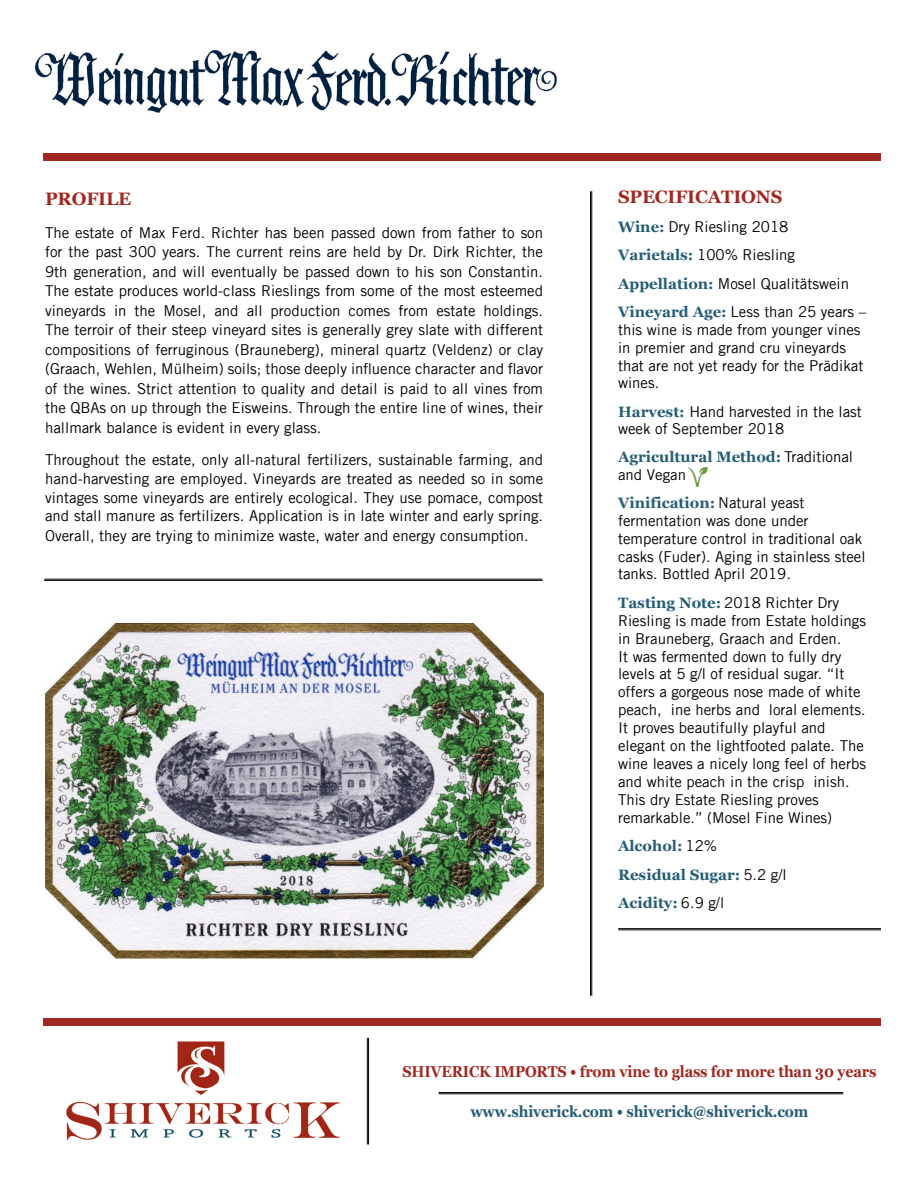
<style>
.page{position:relative;width:918px;height:1188px;background:#fff}
.page>*{position:absolute;margin:0;border:0;box-sizing:border-box;transform-origin:0 0}
.t1{font:700 18px "Georgia";letter-spacing:-.01em;color:#a12821}
.t2{font:700 15.75px "Georgia";letter-spacing:-.01em;color:#a12821;scale:.91 1}
.t3{font:700 15.75px "Georgia";letter-spacing:-.01em;color:#255d75;scale:.91 1}
.t4{font:15px/17.9px "Trade Gothic LT";color:#000}
.t5{font:700 15px/28.5px "Georgia";color:#255d75}
.t6{font:15px "Trade Gothic LT Std";color:#000}
.s1{font-family:"Georgia";font-weight:700;color:#255d75}
.s2{font-family:"Trade Gothic LT";font-weight:400;color:#000}
</style>
<div class="page">
<img style="left:35px;top:50px;width:522px;height:63px">
<img style="left:45px;top:624px;width:498px;height:335px">
<hr style="left:618px;top:928px;width:263px;height:1px;background:#000">
<hr style="left:618px;top:930px;width:263px;height:1px;background:#000">
<hr style="left:439px;top:1092px;width:404px;height:1px;background:#000">
<hr style="left:439px;top:1094px;width:404px;height:1px;background:#000">
<div style="left:44px;top:153px;width:837px;height:7px;background:#a12821"></div>
<hr style="left:44px;top:579px;width:498px;height:1px;background:#000">
<hr style="left:44px;top:580px;width:498px;height:1px;background:#000">
<div style="left:44px;top:1018px;width:837px;height:7px;background:#a12821"></div>
<img style="left:66px;top:1041px;width:274px;height:99px">
<hr style="left:590px;top:191px;width:1px;height:805px;background:#000">
<hr style="left:592px;top:191px;width:1px;height:805px;background:#000">
<hr style="left:367px;top:1038px;width:1px;height:106px;background:#000">
<hr style="left:368px;top:1038px;width:1px;height:106px;background:#000">
<img style="left:688px;top:468px;width:19px;height:19px">
<p class="t1" style="left:45px;top:185px;width:88px">PROFILE</p>
<p class="t4" style="left:45px;top:223px;width:500px;line-height:19.5px;text-align:justify">The estate of Max Ferd. Richter has been passed down from father to son for the past 300 years. The current reins are held by Dr. Dirk Richter, the 9th generation, and will eventually be passed down to his son Constantin.<br>The estate produces world-class Rieslings from some of the most esteemed vineyards in the Mosel, and all production comes from estate holdings.<br>The terroir of their steep vineyard sites is generally grey slate with different compositions of ferruginous (Brauneberg), mineral quartz (Veldenz) or clay (Graach, Wehlen, Mülheim) soils; those deeply influence character and flavor of the wines. Strict attention to quality and detail is paid to all vines from the QBAs on up through the Eisweins. Through the entire line of wines, their hallmark balance is evident in every glass.</p>
<p class="t4" style="left:45px;top:450px;width:500px;line-height:18.9px;text-align:justify">Throughout the estate, only all-natural fertilizers, sustainable farming, and hand-harvesting are employed. Vineyards are treated as needed so in some vintages some vineyards are entirely ecological. They use pomace, compost and stall manure as fertilizers. Application is in late winter and early spring.<br>Overall, they are trying to minimize waste, water and energy consumption.</p>
<p class="t1" style="left:618px;top:184px;width:166px">SPECIFICATIONS</p>
<p class="t4" style="left:618px;top:212px;width:250px;line-height:28.5px"><span class="s1">Wine:</span> Dry Riesling 2018<br><span class="s1">Varietals:</span> 100% Riesling<br><span class="s1">Appellation:</span> Mosel Qualitätswein<br><span class="s1">Vineyard Age:</span> Less than 25 years –</p>
<p class="t4" style="left:618px;top:321px;width:247px">this wine is made from younger vines in premier and grand cru vineyards that are not yet ready for the Prädikat wines.</p>
<p class="t4" style="left:618px;top:403px;width:245px;line-height:17px"><span class="s1">Harvest:</span> Hand harvested in the last week of September 2018</p>
<p class="t5" style="left:618px;top:442px;width:237px">Agricultural Method: <span class="s2">Traditional</span></p>
<p class="t6" style="left:618px;top:465px;width:69px">and Vegan</p>
<p class="t5" style="left:618px;top:488px;width:188px">Vinification: <span class="s2">Natural yeast</span></p>
<p class="t4" style="left:618px;top:512px;width:249px">fermentation was done under temperature control in traditional oak casks (Fuder). Aging in stainless steel tanks. Bottled April 2019.</p>
<p class="t4" style="left:618px;top:593px;width:249px"><span class="s1">Tasting Note:</span> 2018 Richter Dry Riesling is made from Estate holdings in Brauneberg, Graach and Erden.<br>It was fermented down to fully dry levels at 5 g/l of residual sugar. “It offers a gorgeous nose made of white peach, ine herbs and loral elements.<br>It proves beautifully playful and elegant on the lightfooted palate. The wine leaves a nicely long feel of herbs and white peach in the crisp inish.<br>This dry Estate Riesling proves remarkable.” (Mosel Fine Wines)</p>
<p class="t5" style="left:618px;top:831px;width:170px">Alcohol: <span class="s2">12%<br></span>Residual Sugar: <span class="s2">5.2 g/l<br></span>Acidity: <span class="s2">6.9 g/l</span></p>
<p class="t2" style="left:402px;top:1060px;width:523px">SHIVERICK IMPORTS • from vine to glass for more than 30 years</p>
<p class="t3" style="left:470px;top:1100px;width:373px">www.shiverick.com • shiverick@shiverick.com</p>
</div>
